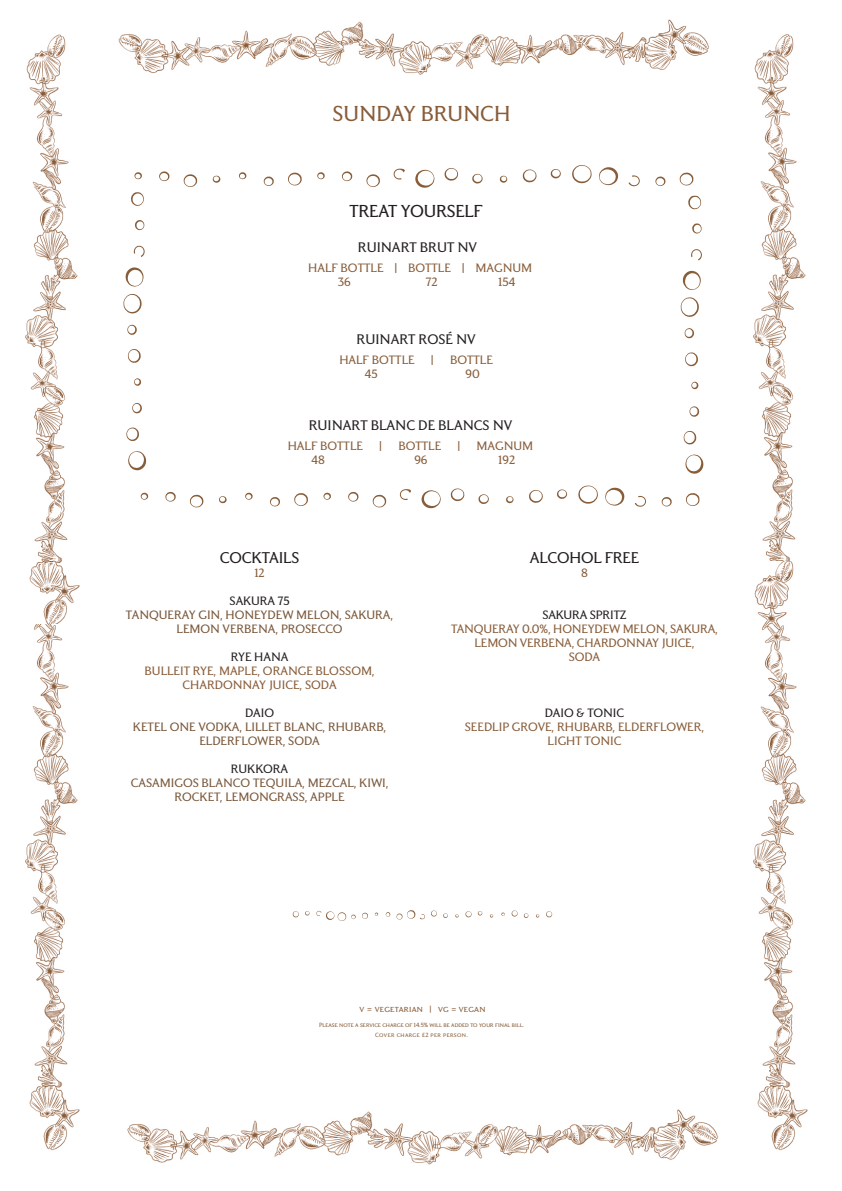
<style>
.page{position:relative;width:842px;height:1191px;background:#fff}
.page>*{position:absolute;margin:0;border:0;box-sizing:border-box;transform-origin:0 0}
.Menu_title{font:25px "Grant Avenue";color:#885d3a}
.Menu_title-2{font:20px "Grant Avenue";letter-spacing:-.01em;color:#231f20}
.t1{font:18px "Grant Avenue";letter-spacing:-.01em;color:#231f20}
.Menu_title-3{font:16px "Grant Avenue";color:#231f20}
.Menu_item{font:14px "Grant Avenue";color:#885d3a}
.t2{font:14px/14px "Grant Avenue";color:#79573a;text-align:center}
.Menu_title-4{font:14px "Grant Avenue";color:#885d3a}
.Menu_item-2{font:14px "Grant Avenue";letter-spacing:-.005em;color:#231f20}
.Menu_item-3{font:10px "Grant Avenue";letter-spacing:.02em;color:#885d3a}
.Menu_item-4{font:7px/10px "Grant Avenue";color:#885d3a;text-align:center}
</style>
<div class="page">
<svg style="left:293px;top:910px;width:259px;height:11px"></svg>
<img style="left:118px;top:19px;width:591px;height:56px">
<img style="left:753px;top:34px;width:55px;height:1117px">
<img style="left:25px;top:34px;width:55px;height:1117px">
<img style="left:127px;top:1109px;width:591px;height:56px">
<svg style="left:123px;top:165px;width:581px;height:343px"></svg>
<p class="Menu_title" style="left:333px;top:101px;width:179px">SUNDAY BRUNCH</p>
<p class="Menu_title-2" style="left:349px;top:200px;width:135px">TREAT YOURSELF</p>
<p class="Menu_title-3" style="left:358px;top:239px;width:121px">RUINART BRUT NV</p>
<p class="Menu_title-4" style="left:308px;top:261px;width:225px">HALF BOTTLE | BOTTLE | MAGNUM</p>
<p class="Menu_title-4" style="left:338px;top:275px;width:15px">36</p>
<p class="Menu_title-4" style="left:426px;top:275px;width:13px">72</p>
<p class="Menu_title-4" style="left:498px;top:275px;width:19px">154</p>
<p class="Menu_title-3" style="left:357px;top:331px;width:121px">RUINART ROSÉ NV</p>
<p class="Menu_title-4" style="left:339px;top:353px;width:155px">HALF BOTTLE | BOTTLE</p>
<p class="Menu_title-4" style="left:365px;top:367px;width:14px">45</p>
<p class="Menu_title-4" style="left:466px;top:367px;width:16px">90</p>
<p class="Menu_title-3" style="left:309px;top:417px;width:205px">RUINART BLANC DE BLANCS NV</p>
<p class="Menu_title-4" style="left:288px;top:438px;width:247px">HALF BOTTLE | BOTTLE | MAGNUM</p>
<p class="Menu_title-4" style="left:311px;top:453px;width:15px">48</p>
<p class="Menu_title-4" style="left:414px;top:453px;width:15px">96</p>
<p class="Menu_title-4" style="left:498px;top:453px;width:18px">192</p>
<p class="t1" style="left:220px;top:549px;width:81px">COCKTAILS</p>
<p class="Menu_item" style="left:254px;top:566px;width:12px">12</p>
<p class="Menu_item-2" style="left:229px;top:594px;width:62px">SAKURA 75</p>
<p class="t2" style="left:126px;top:608px;width:269px">TANQUERAY GIN, HONEYDEW MELON, SAKURA,</p>
<p class="t2" style="left:177px;top:622px;width:168px">LEMON VERBENA, PROSECCO</p>
<p class="Menu_item-2" style="left:231px;top:650px;width:59px">RYE HANA</p>
<p class="Menu_item" style="left:145px;top:664px;width:232px">BULLEIT RYE, MAPLE, ORANGE BLOSSOM,</p>
<p class="Menu_item" style="left:183px;top:678px;width:156px">CHARDONNAY JUICE, SODA</p>
<p class="Menu_item-2" style="left:245px;top:706px;width:31px">DAIO</p>
<p class="t2" style="left:133px;top:720px;width:255px">KETEL ONE VODKA, LILLET BLANC, RHUBARB,<br>ELDERFLOWER, SODA</p>
<p class="Menu_item-2" style="left:231px;top:762px;width:59px">RUKKORA</p>
<p class="t2" style="left:131px;top:776px;width:259px">CASAMIGOS BLANCO TEQUILA, MEZCAL, KIWI,</p>
<p class="t2" style="left:175px;top:790px;width:172px">ROCKET, LEMONGRASS, APPLE</p>
<p class="t1" style="left:530px;top:549px;width:111px">ALCOHOL FREE</p>
<p class="Menu_item" style="left:581px;top:566px;width:8px">8</p>
<p class="Menu_item-2" style="left:542px;top:608px;width:86px">SAKURA SPRITZ</p>
<p class="Menu_item" style="left:451px;top:622px;width:268px">TANQUERAY 0.0%, HONEYDEW MELON, SAKURA,</p>
<p class="Menu_item" style="left:475px;top:636px;width:221px">LEMON VERBENA, CHARDONNAY JUICE,</p>
<p class="Menu_item" style="left:569px;top:650px;width:33px">SODA</p>
<p class="Menu_item-2" style="left:545px;top:706px;width:81px">DAIO &amp; TONIC</p>
<p class="Menu_item" style="left:465px;top:720px;width:241px">SEEDLIP GROVE, RHUBARB, ELDERFLOWER,</p>
<p class="Menu_item" style="left:548px;top:734px;width:75px">LIGHT TONIC</p>
<p class="Menu_item-3" style="left:360px;top:1003px;width:127px">v = vegetarian | vg = vegan</p>
<p class="Menu_item-4" style="left:319px;top:1020px;width:206px">Please note a service charge of 14.5% will be added to your final bill.<br>Cover charge £2 per person.</p>
</div>
